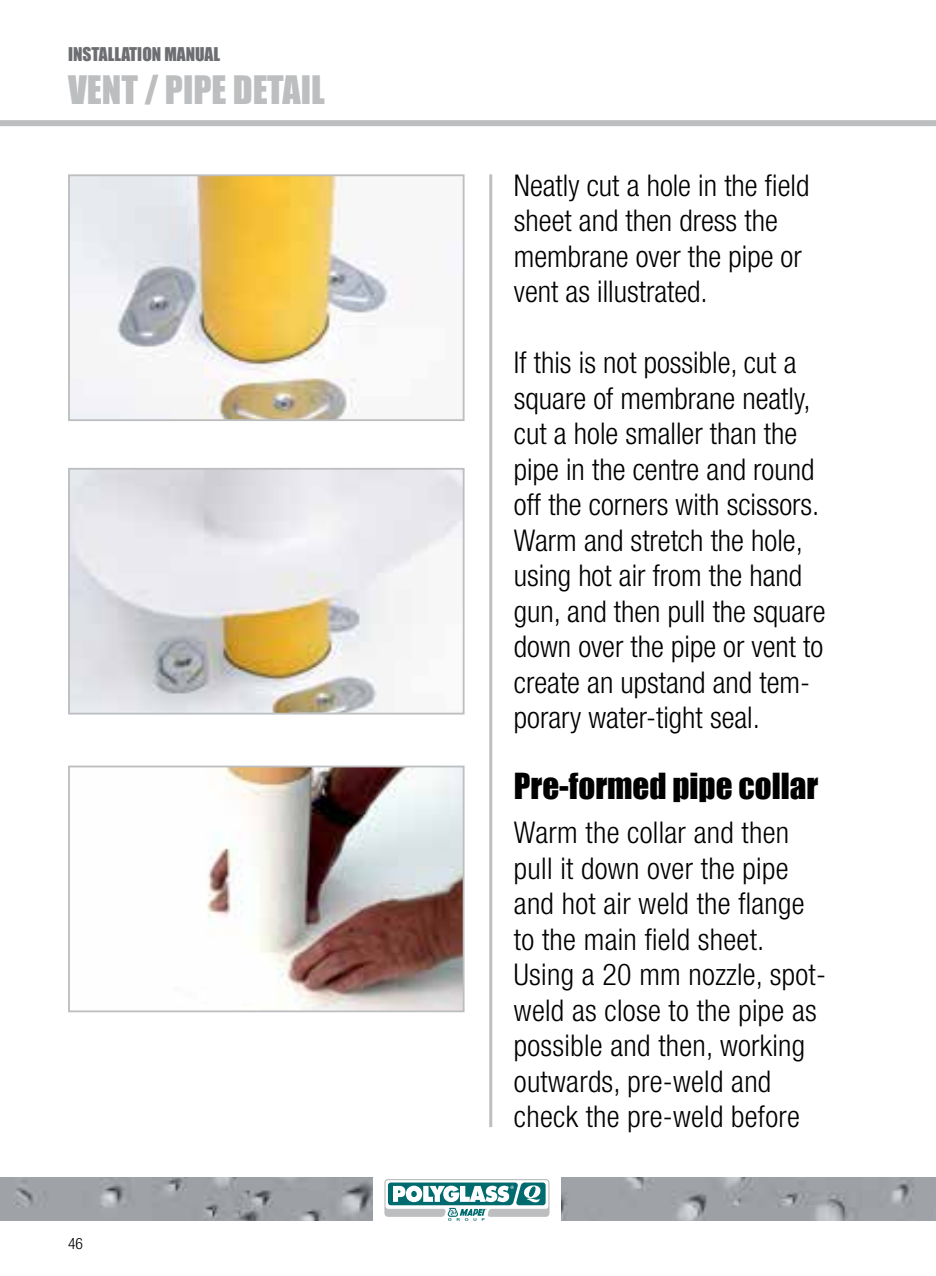
<style>
.page{position:relative;width:936px;height:1276px;background:#fff}
.page>*{position:absolute;margin:0;border:0;box-sizing:border-box;transform-origin:0 0}
.t1{font:36px "Impact";color:#bcbec0}
.t2{font:33px "Impact";color:#000}
.t3{font:300 condensed 30px/35.4px "Helvetica Neue LT Std";color:#000}
.t4{font:17.4px "Impact";color:#6d6e71}
.t5{font:300 condensed 15.6px "Helvetica Neue LT Std";color:#000}
</style>
<div class="page">
<hr style="left:489px;top:174px;width:3px;height:953px;background:#bcbec0">
<img style="left:0;top:1177px;width:933px;height:43px">
<div style="left:373px;top:1171px;width:187px;height:51px;background:#fff"></div>
<svg style="left:384px;top:1179px;width:165px;height:41px"></svg>
<div style="left:0;top:120px;width:935px;height:6px;background:#bcbec0"></div>
<img style="left:71px;top:177px;width:323px;height:241px">
<div style="left:68px;top:174px;width:396px;height:247px;border:2px solid #bcbec0"></div>
<img style="left:71px;top:471px;width:390px;height:240px">
<div style="left:68px;top:468px;width:396px;height:246px;border:2px solid #bcbec0"></div>
<img style="left:207px;top:768px;width:254px;height:241px">
<div style="left:68px;top:765px;width:396px;height:247px;border:2px solid #bcbec0"></div>
<p class="t4" style="left:68px;top:40px;width:153px">INSTALLATION MANUAL</p>
<p class="t1" style="left:68px;top:62px;width:258px">VENT / PIPE DETAIL</p>
<p class="t5" style="left:68px;top:1234px;width:16px">46</p>
<p class="t3" style="left:514px;top:167px;width:297px">Neatly cut a hole in the field sheet and then dress the membrane over the pipe or vent as illustrated.</p>
<p class="t3" style="left:514px;top:345px;width:313px">If this is not possible, cut a square of membrane neatly, cut a hole smaller than the pipe in the centre and round off the corners with scissors.<br>Warm and stretch the hole, using hot air from the hand gun, and then pull the square down over the pipe or vent to create an upstand and tem&shy;porary water-tight seal.</p>
<p class="t2" style="left:514px;top:761px;width:306px">Pre-formed pipe collar</p>
<p class="t3" style="left:514px;top:815px;width:313px">Warm the collar and then pull it down over the pipe and hot air weld the flange to the main field sheet.<br>Using a 20 mm nozzle, spot&shy;weld as close to the pipe as possible and then, working outwards, pre-weld and check the pre-weld before</p>
</div>
